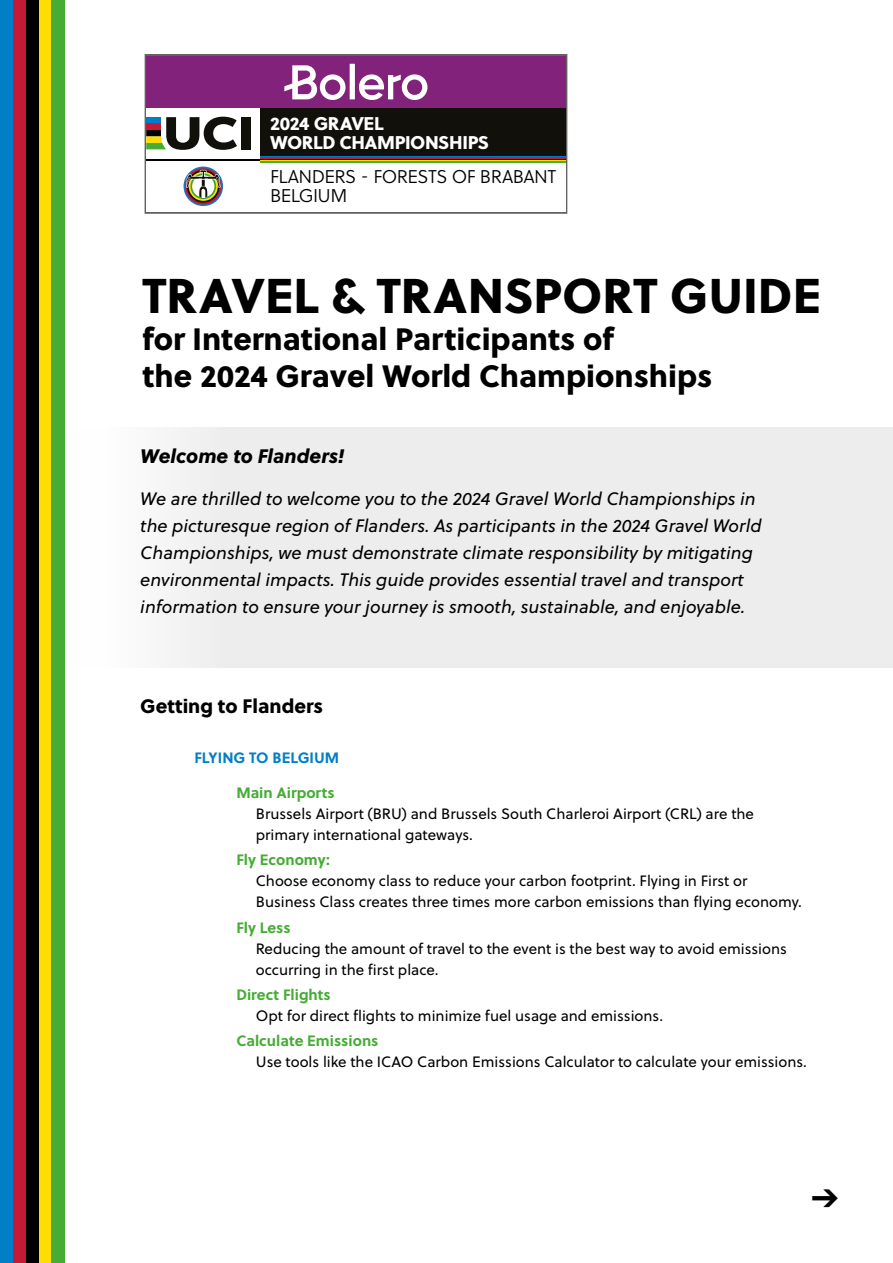
<style>
.page{position:relative;width:893px;height:1263px;background:#fff}
.page>*{position:absolute;margin:0;border:0;box-sizing:border-box;transform-origin:0 0}
.t1{font:800 48.75px "Soleil";color:#000}
.t2{font:800 30.9px/37px "Soleil";color:#000}
.t3{font:italic 800 19.5px "Soleil";color:#000}
.t4{font:800 19.5px "Soleil";color:#000}
.t5{font:300 18.45px/19.4px "Soleil";letter-spacing:-.03em;color:#000}
.t6{font:800 18.45px/19.4px "Soleil";letter-spacing:-.025em;color:#fff}
.t7{font:italic 18px/27px "Soleil";color:#000}
.t8{font:15px/21px "Soleil";color:#000}
.t9{font:700 15px "Soleil";color:#45ac34}
.t10{font:700 15px "Soleil";color:#007ec7}
</style>
<div class="page">
<div style="left:0;top:0;width:14px;height:1263px;background:#007ec7"></div>
<div style="left:14px;top:0;width:12px;height:1263px;background:#c61938"></div>
<div style="left:26px;top:0;width:13px;height:1263px;background:#000"></div>
<div style="left:39px;top:0;width:13px;height:1263px;background:#fd0"></div>
<div style="left:52px;top:0;width:13px;height:1263px;background:#45ac34"></div>
<div style="left:65px;top:427px;width:828px;height:241px;background:#ededed"></div>
<div style="left:145px;top:54px;width:422px;height:160px;background:#646363"></div>
<div style="left:146px;top:160px;width:114px;height:52px;background:#fff"></div>
<div style="left:146px;top:107px;width:114px;height:52px;background:#fff"></div>
<svg style="left:146px;top:117px;width:91px;height:33px"></svg>
<div style="left:241px;top:117px;width:10px;height:32px;background:#12100b"></div>
<div style="left:259px;top:160px;width:307px;height:52px;background:#fff"></div>
<div style="left:260px;top:107px;width:306px;height:52px;background:#12100b"></div>
<hr style="left:260px;top:157px;width:306px;height:1px;background:#007ec7">
<hr style="left:260px;top:158px;width:306px;height:1px;background:#c61938">
<hr style="left:146px;top:159px;width:420px;height:1px;background:#000">
<hr style="left:260px;top:160px;width:306px;height:2px;background:#fd0">
<hr style="left:260px;top:162px;width:306px;height:1px;background:#45ac34">
<svg style="left:184px;top:167px;width:39px;height:39px"></svg>
<div style="left:146px;top:56px;width:420px;height:51px;background:#83227a"></div>
<svg style="left:284px;top:64px;width:143px;height:36px"></svg>
<p class="t6" style="left:270px;top:113px;width:221px">2024 GRAVEL<br>WORLD CHAMPIONSHIPS</p>
<p class="t5" style="left:270px;top:167px;width:288px">FLANDERS - FORESTS OF BRABANT<br>BELGIUM</p>
<h1 class="t1" style="left:142px;top:257px;width:680px">TRAVEL &amp; TRANSPORT GUIDE</h1>
<h2 class="t2" style="left:142px;top:319px;width:571px">for International Participants of<br>the 2024 Gravel World Championships</h2>
<h3 class="t3" style="left:140px;top:441px;width:206px">Welcome to Flanders!</h3>
<p class="t7" style="left:140px;top:485px;width:623px">We are thrilled to welcome you to the 2024 Gravel World Championships in the picturesque region of Flanders. As participants in the 2024 Gravel World Championships, we must demonstrate climate responsibility by mitigating environmental impacts. This guide provides essential travel and transport information to ensure your journey is smooth, sustainable, and enjoyable.</p>
<h3 class="t4" style="left:140px;top:690px;width:184px">Getting to Flanders</h3>
<p class="t10" style="left:194px;top:746px;width:146px">FLYING TO BELGIUM</p>
<p class="t9" style="left:236px;top:781px;width:100px">Main Airports</p>
<p class="t8" style="left:256px;top:803px;width:500px">Brussels Airport (BRU) and Brussels South Charleroi Airport (CRL) are the primary international gateways.</p>
<p class="t9" style="left:236px;top:848px;width:95px">Fly Economy:</p>
<p class="t8" style="left:256px;top:870px;width:548px">Choose economy class to reduce your carbon footprint. Flying in First or<br>Business Class creates three times more carbon emissions than flying economy.</p>
<p class="t9" style="left:236px;top:916px;width:56px">Fly Less</p>
<p class="t8" style="left:256px;top:937px;width:533px">Reducing the amount of travel to the event is the best way to avoid emissions occurring in the first place.</p>
<p class="t9" style="left:236px;top:983px;width:96px">Direct Flights</p>
<p class="t8" style="left:256px;top:1005px;width:409px">Opt for direct flights to minimize fuel usage and emissions.</p>
<p class="t9" style="left:236px;top:1029px;width:144px">Calculate Emissions</p>
<p class="t8" style="left:256px;top:1051px;width:553px">Use tools like the ICAO Carbon Emissions Calculator to calculate your emissions.</p>
</div>
